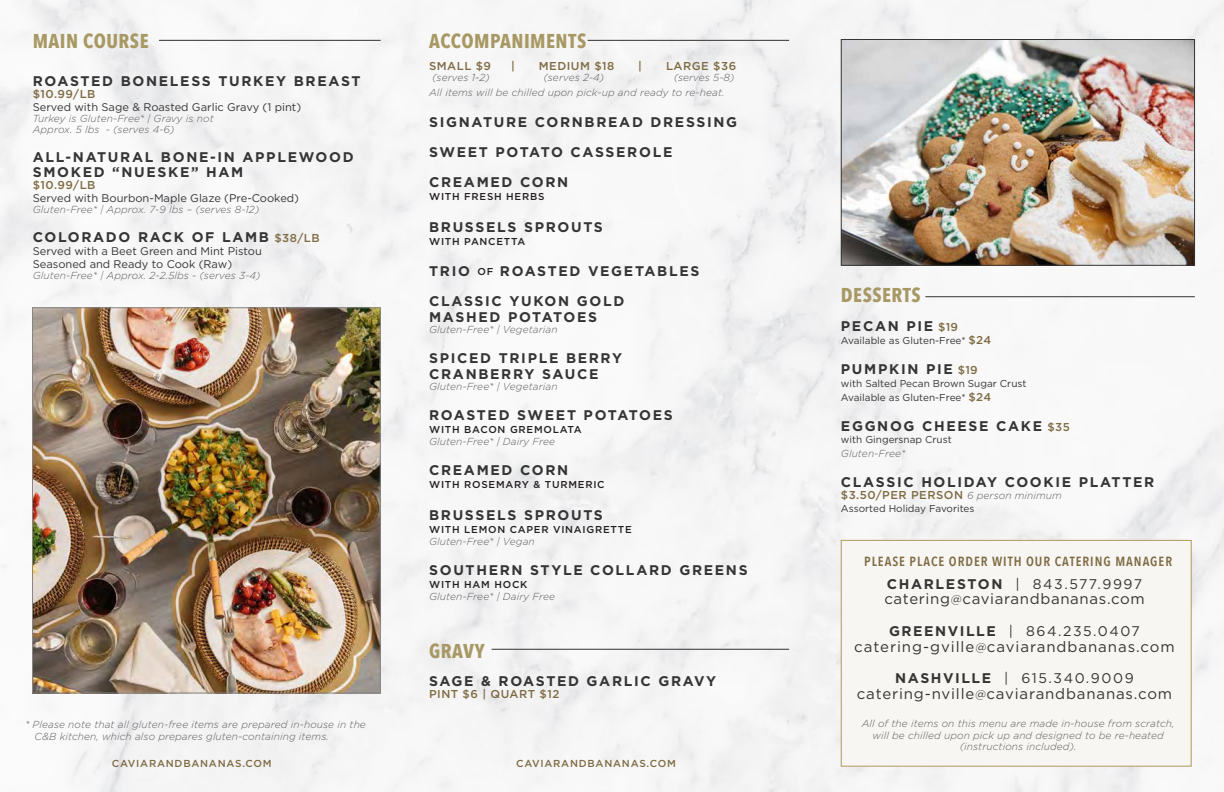
<style>
.page{position:relative;width:1224px;height:792px;background:#f6f6f6}
.page>*{position:absolute;margin:0;border:0;box-sizing:border-box;transform-origin:0 0}
.t1{font:700 20px "Avenir Next Condensed";letter-spacing:.025em;color:#a89964}
.t2{font:15px "Gotham";letter-spacing:.055em;color:#353535}
.t3{font:700 14px/30.2px "Gotham";letter-spacing:.12em;color:#353535}
.t4{font:14px "Gotham";letter-spacing:.11em;color:#353535}
.t5{font:600 13.3px "Avenir Next Condensed";letter-spacing:.075em;color:#7e6b43}
.t6{font:500 11.4px "Gotham";letter-spacing:.04em;color:#7e6b43}
.t7{font:11.1px/13.1px "Gotham";color:#353535}
.t8{font:italic 300 10.2px/11.2px "Gotham";letter-spacing:.01em;color:#5d5d5d}
.t9{font:500 10.1px "Gotham";letter-spacing:.075em;color:#7e6b43}
.t10{font:10px/13.2px "Gotham";color:#353535}
.t11{font:500 10px "Gotham";letter-spacing:.075em;color:#231f20}
.s1{font-weight:500;font-size:11.4px;color:#7e6b43}
.s2{font-weight:500;font-size:10px;color:#231f20}
.s3{font-weight:300;font-style:italic;font-size:10.2px;color:#5d5d5d}
.s4{font-weight:700}
.s5{font-style:italic;font-size:11px}
</style>
<div class="page">
<img style="left:34px;top:309px;width:345px;height:382px">
<div style="left:32px;top:307px;width:349px;height:386px;border:1px solid #868686"></div>
<img style="left:843px;top:41px;width:350px;height:223px">
<div style="left:841px;top:39px;width:354px;height:227px;border:1px solid #353535"></div>
<div style="left:841px;top:540px;width:350px;height:226px;background:#f8f6f3;border:1px solid #ae9862"></div>
<hr style="left:159px;top:40px;width:222px;height:1px;background:#31312e">
<hr style="left:588px;top:40px;width:201px;height:1px;background:#31312e">
<hr style="left:925px;top:296px;width:270px;height:1px;background:#31312e">
<hr style="left:492px;top:649px;width:297px;height:1px;background:#31312e">
<h1 class="t1" style="left:33px;top:29px;width:117px">MAIN COURSE</h1>
<h3 class="t3" style="left:33px;top:65px;width:329px">ROASTED BONELESS TURKEY BREAST</h3>
<p class="t6" style="left:33px;top:87px;width:64px">$10.99/LB</p>
<p class="t7" style="left:33px;top:100px;width:270px">Served with Sage &amp; Roasted Garlic Gravy (1 pint)</p>
<p class="t8" style="left:33px;top:112px;width:182px">Turkey is Gluten-Free* | Gravy is not<br>Approx. 5 lbs - (serves 4-6)</p>
<h3 class="t3" style="left:33px;top:149px;width:322px;line-height:15.2px">ALL-NATURAL BONE-IN APPLEWOOD<br>SMOKED “NUESKE” HAM</h3>
<p class="t6" style="left:33px;top:178px;width:64px">$10.99/LB</p>
<p class="t7" style="left:33px;top:192px;width:268px">Served with Bourbon-Maple Glaze (Pre-Cooked)</p>
<p class="t8" style="left:33px;top:204px;width:228px">Gluten-Free* | Approx. 7-9 lbs – (serves 8-12)</p>
<h3 class="t3" style="left:33px;top:222px;width:289px">COLORADO RACK OF LAMB <span class="s1">$38/LB</span></h3>
<p class="t7" style="left:33px;top:244px;width:231px">Served with a Beet Green and Mint Pistou<br>Seasoned and Ready to Cook (Raw)</p>
<p class="t8" style="left:33px;top:270px;width:229px">Gluten-Free* | Approx. 2-2.5lbs - (serves 3-4)</p>
<p class="t8" style="left:34px;top:719px;width:333px;text-indent:-9px">* Please note that all gluten-free items are prepared in-house in the<br>C&amp;B kitchen, which also prepares gluten-containing items.</p>
<h1 class="t1" style="left:429px;top:29px;width:159px">ACCOMPANIMENTS</h1>
<p class="t6" style="left:429px;top:59px;width:64px">SMALL $9</p>
<p class="t6" style="left:511px;top:59px;width:5px">|</p>
<p class="t6" style="left:539px;top:59px;width:77px">MEDIUM $18</p>
<p class="t6" style="left:638px;top:59px;width:5px">|</p>
<p class="t6" style="left:666px;top:59px;width:72px">LARGE $36</p>
<p class="t8" style="left:432px;top:72px;width:59px">(serves 1-2)</p>
<p class="t8" style="left:544px;top:72px;width:62px">(serves 2-4)</p>
<p class="t8" style="left:429px;top:70px;width:307px;line-height:14.2px;text-indent:245px">(serves 5-8)<br>All items will be chilled upon pick-up and ready to re-heat.</p>
<h3 class="t3" style="left:429px;top:107px;width:310px">SIGNATURE CORNBREAD DRESSING<br>SWEET POTATO CASSEROLE<br>CREAMED CORN</h3>
<p class="t11" style="left:429px;top:190px;width:117px">WITH FRESH HERBS</p>
<h3 class="t3" style="left:429px;top:211px;width:175px">BRUSSELS SPROUTS</h3>
<p class="t11" style="left:429px;top:235px;width:98px">WITH PANCETTA</p>
<h3 class="t3" style="left:429px;top:256px;width:272px">TRIO <span class="s2">OF</span> ROASTED VEGETABLES<br>CLASSIC YUKON GOLD</h3>
<h3 class="t3" style="left:429px;top:302px;width:170px">MASHED POTATOES</h3>
<p class="t8" style="left:429px;top:324px;width:130px">Gluten-Free* | Vegetarian</p>
<h3 class="t3" style="left:429px;top:351px;width:195px;line-height:15.2px">SPICED TRIPLE BERRY<br>CRANBERRY SAUCE</h3>
<p class="t8" style="left:429px;top:380px;width:130px">Gluten-Free* | Vegetarian</p>
<h3 class="t3" style="left:429px;top:400px;width:245px">ROASTED SWEET POTATOES</h3>
<p class="t11" style="left:429px;top:423px;width:154px">WITH BACON GREMOLATA</p>
<p class="t8" style="left:429px;top:436px;width:127px">Gluten-Free* | Dairy Free</p>
<h3 class="t3" style="left:429px;top:455px;width:141px">CREAMED CORN</h3>
<p class="t11" style="left:429px;top:478px;width:177px">WITH ROSEMARY &amp; TURMERIC</p>
<h3 class="t3" style="left:429px;top:500px;width:175px">BRUSSELS SPROUTS</h3>
<p class="t11" style="left:429px;top:523px;width:204px">WITH LEMON CAPER VINAIGRETTE</p>
<p class="t8" style="left:429px;top:535px;width:107px">Gluten-Free* | Vegan</p>
<h3 class="t3" style="left:429px;top:555px;width:320px">SOUTHERN STYLE COLLARD GREENS</h3>
<p class="t11" style="left:429px;top:578px;width:100px">WITH HAM HOCK</p>
<p class="t8" style="left:429px;top:591px;width:127px">Gluten-Free* | Dairy Free</p>
<h1 class="t1" style="left:429px;top:639px;width:57px">GRAVY</h1>
<h3 class="t3" style="left:429px;top:666px;width:289px">SAGE &amp; ROASTED GARLIC GRAVY</h3>
<p class="t6" style="left:429px;top:687px;width:132px">PINT $6 | QUART $12</p>
<p class="t9" style="left:112px;top:757px;width:161px">CAVIARANDBANANAS.COM</p>
<p class="t9" style="left:516px;top:757px;width:161px">CAVIARANDBANANAS.COM</p>
<h1 class="t1" style="left:841px;top:283px;width:81px">DESSERTS</h1>
<h3 class="t3" style="left:841px;top:311px;width:119px">PECAN PIE <span class="s1">$19</span></h3>
<p class="t10" style="left:841px;top:334px;width:152px">Available as Gluten-Free* <span class="s1">$24</span></p>
<h3 class="t3" style="left:841px;top:354px;width:138px">PUMPKIN PIE <span class="s1">$19</span></h3>
<p class="t10" style="left:841px;top:377px;width:187px">with Salted Pecan Brown Sugar Crust<br>Available as Gluten-Free* <span class="s1">$24</span></p>
<h3 class="t3" style="left:841px;top:411px;width:230px">EGGNOG CHEESE CAKE <span class="s1">$35</span></h3>
<p class="t10" style="left:841px;top:433px;width:112px">with Gingersnap Crust</p>
<p class="t8" style="left:841px;top:447px;width:66px">Gluten-Free*</p>
<h3 class="t3" style="left:841px;top:467px;width:315px">CLASSIC HOLIDAY COOKIE PLATTER</h3>
<p class="t6" style="left:841px;top:488px;width:222px">$3.50/PER PERSON <span class="s3">6 person minimum</span></p>
<p class="t10" style="left:841px;top:502px;width:135px">Assorted Holiday Favorites</p>
<h3 class="t5" style="left:864px;top:549px;width:309px">PLEASE PLACE ORDER WITH OUR CATERING MANAGER</h3>
<h3 class="t4" style="left:887px;top:575px;width:257px"><span class="s4">CHARLESTON</span> | 843.577.9997</h3>
<h2 class="t2" style="left:884px;top:590px;width:262px">catering<span class="s5">@</span>caviarandbananas.com</h2>
<h3 class="t4" style="left:889px;top:622px;width:252px"><span class="s4">GREENVILLE</span> | 864.235.0407</h3>
<h2 class="t2" style="left:854px;top:637px;width:322px">catering-gville<span class="s5">@</span>caviarandbananas.com</h2>
<h3 class="t4" style="left:895px;top:669px;width:240px"><span class="s4">NASHVILLE</span> | 615.340.9009</h3>
<h2 class="t2" style="left:857px;top:684px;width:317px">catering-nville<span class="s5">@</span>caviarandbananas.com</h2>
<p class="t8" style="left:862px;top:718px;width:314px;text-align:center">All of the items on this menu are made in-house from scratch, will be chilled upon pick up and designed to be re-heated (instructions included).</p>
</div>
